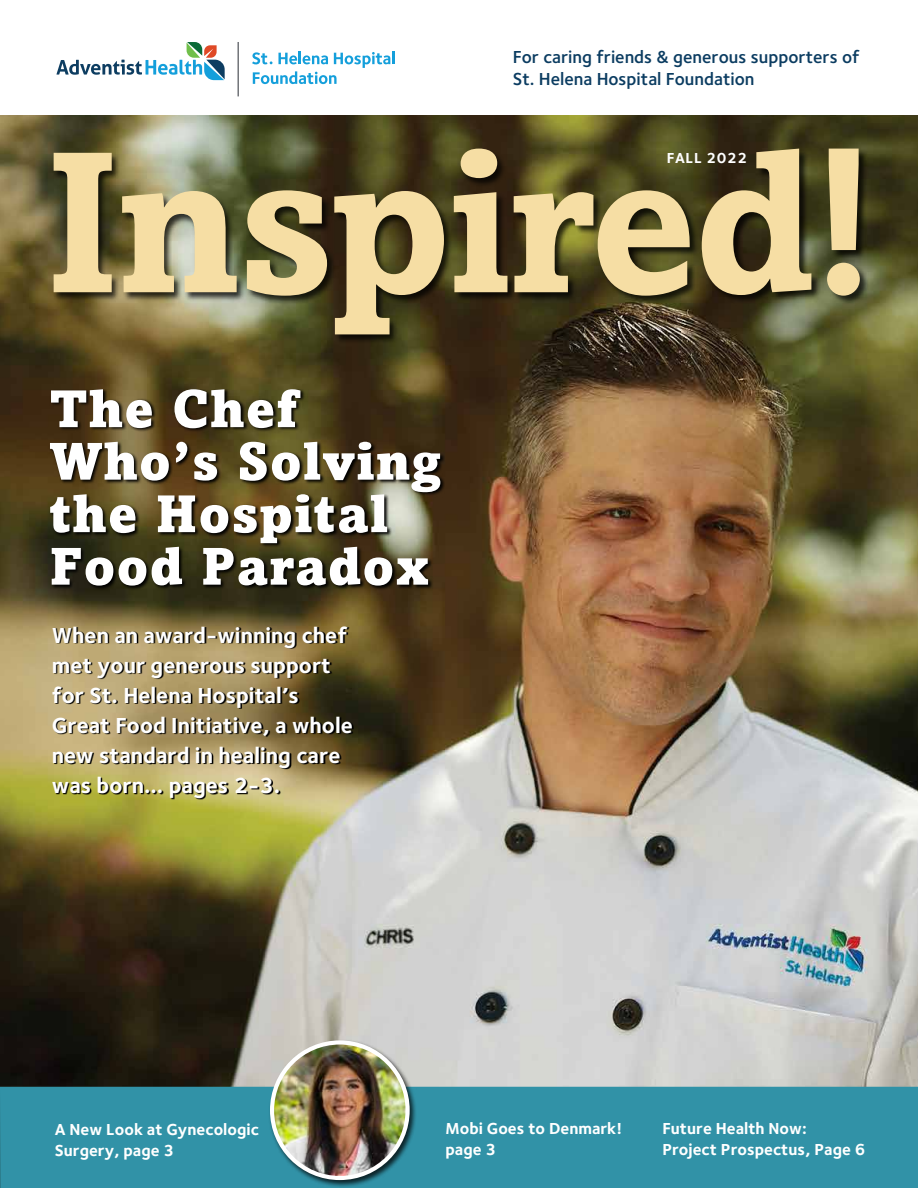
<style>
.page{position:relative;width:918px;height:1188px;background:#fff}
.page>*{position:absolute;margin:0;border:0;box-sizing:border-box;transform-origin:0 0}
.t1{font:700 200.85px "Amasis MT Std";letter-spacing:-.015em;color:#f6dea4}
.t2{font:900 52.5px/52.5px "Amasis MT Std";letter-spacing:.025em;color:#fff}
.t3{font:700 22.5px/30px "Foundry Sterling";color:#fff}
.t4{font:600 18px/21.6px "Foundry Sterling";color:#0b3c61}
.t5{font:700 16.5px/21px "Foundry Sterling";color:#fff}
.t6{font:700 15px "Foundry Sterling";letter-spacing:.04em;color:#fff}
</style>
<div class="page">
<img style="left:0;top:115px;width:918px;height:972px">
<hr style="left:238px;top:42px;width:1px;height:54px;background:#52555b">
<svg style="left:56px;top:42px;width:169px;height:38px"></svg>
<svg style="left:252px;top:52px;width:142px;height:32px"></svg>
<div style="left:53px;top:149px;width:817px;height:195px;background:#000;opacity:.75"></div>
<svg style="left:54px;top:627px;width:300px;height:172px;background:#83754b"></svg>
<svg style="left:49px;top:389px;width:396px;height:202px;background:#393018"></svg>
<div style="left:0;top:1087px;width:918px;height:101px;background:#3192a7"></div>
<div style="left:268px;top:1039px;width:149px;height:148px;background:#000;opacity:.75"></div>
<img style="left:272px;top:1042px;width:136px;height:136px;border-radius:68px">
<div style="left:270px;top:1040px;width:140px;height:140px;border:4px solid #fff;border-radius:50%"></div>
<p class="t4" style="left:513px;top:48px;width:348px">For caring friends &amp; generous supporters of<br>St. Helena Hospital Foundation</p>
<h1 class="t1" style="left:45px;top:149px;width:831px">Inspired!</h1>
<p class="t6" style="left:667px;top:152px;width:82px">FALL 2022</p>
<h2 class="t2" style="left:50px;top:388px;width:394px">The Chef<br>Who’s Solving the Hospital<br>Food Paradox</h2>
<p class="t3" style="left:52px;top:622px;width:303px">When an award-winning chef met your generous support for St. Helena Hospital’s<br>Great Food Initiative, a whole new standard in healing care was born... pages 2-3.</p>
<p class="t5" style="left:55px;top:1120px;width:206px">A New Look at Gynecologic<br>Surgery, page 3</p>
<p class="t5" style="left:446px;top:1119px;width:179px">Mobi Goes to Denmark! page 3</p>
<p class="t5" style="left:662px;top:1119px;width:205px">Future Health Now:<br>Project Prospectus, Page 6</p>
</div>
